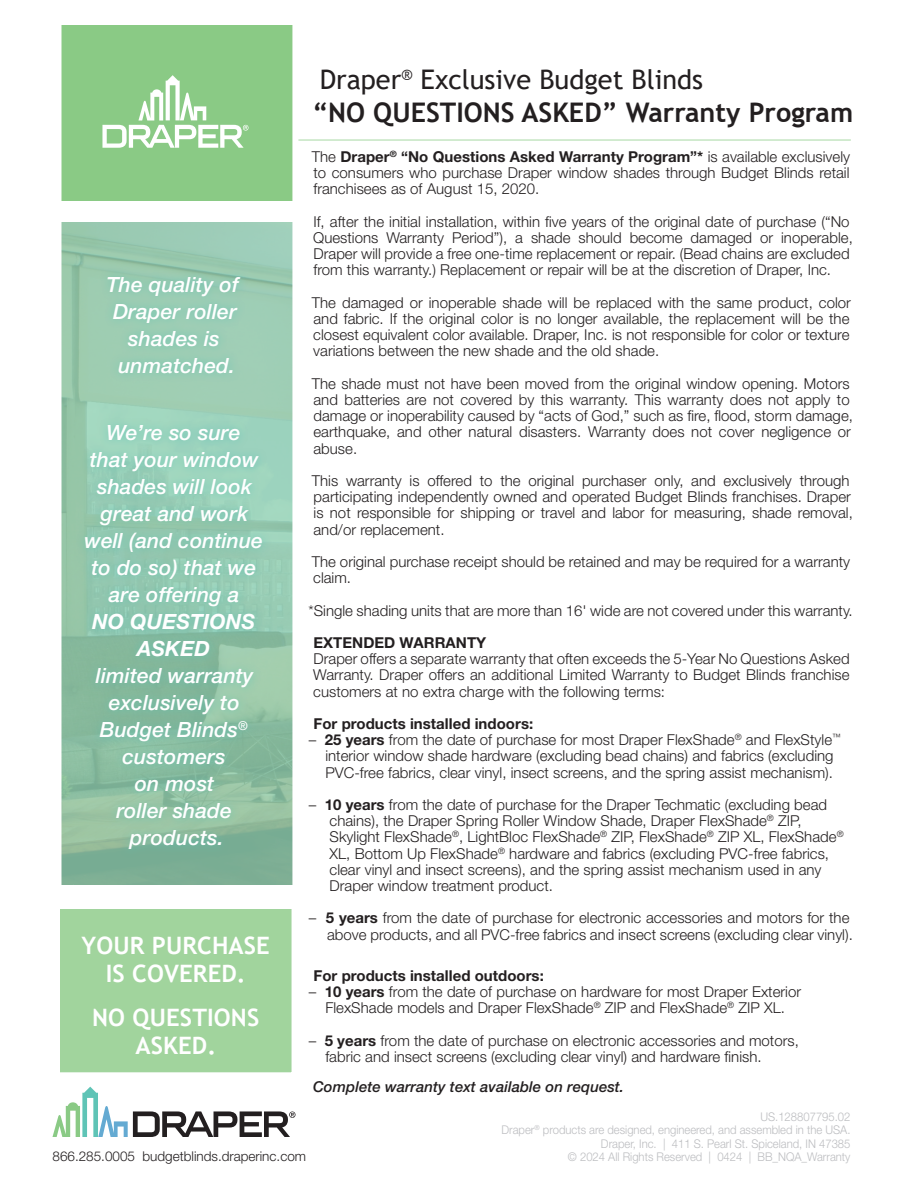
<style>
.page{position:relative;width:918px;height:1188px;background:#fff}
.page>*{position:absolute;margin:0;border:0;box-sizing:border-box;transform-origin:0 0}
.BODY_COPY{font:700 27px/33px "Trebuchet MS";color:#231f20}
.t1{font:700 24px/28.5px "Trebuchet MS";letter-spacing:.005em;color:#fff;text-align:center}
.t2{font:italic 500 21px/27px "Helvetica Neue LT Std";letter-spacing:.005em;color:#fff;text-align:center}
.t3{font:300 15px/16.2px "Helvetica Neue LT Std";color:#231f20}
.t4{font:700 15px "Helvetica Neue LT Std";color:#231f20}
.t5{font:italic 500 15px "Helvetica Neue LT Std";color:#231f20}
.BODY_COPY-2{font:300 13.5px "Helvetica Neue LT Std";color:#231f20}
.t6{font:300 12px/13.5px "Helvetica Neue LT Std";color:#bcbdc0;text-align:right;scale:.94 1}
.s1{font-weight:700}
.s2{font-weight:400}
</style>
<div class="page">
<hr style="left:75px;top:139px;width:776px;height:2px;background:#8aca85">
<div style="left:60px;top:909px;width:232px;height:164px;background:#a1d49d"></div>
<svg style="left:52px;top:1087px;width:243px;height:50px"></svg>
<div style="left:58px;top:8px;width:237px;height:196px;background:#8aca85"></div>
<div style="left:56px;top:4px;width:242px;height:203px;border:6px solid #fff"></div>
<svg style="left:102px;top:75px;width:147px;height:73px"></svg>
<div style="left:0;top:0;width:918px;height:24px;background:#fff"></div>
<svg style="left:61px;top:222px;width:232px;height:663px;background:#94c3a9"></svg>
<div style="left:76px;top:267px;width:195px;height:591px;background:#5fc4b6;opacity:.75"></div>
<p class="t2" style="left:106px;top:271px;width:134px">The quality of<br>Draper roller shades is unmatched.</p>
<p class="t2" style="left:85px;top:419px;width:180px">We’re so sure<br>that your window shades will look great and work well (and continue to do so) that we are offering a<br><span class="s1">NO QUESTIONS<br>ASKED<br></span>limited warranty exclusively to<br>Budget Blinds<sup>® </sup>customers<br>on most<br>roller shade products.</p>
<h2 class="t1" style="left:82px;top:931px;width:190px">YOUR PURCHASE<br>IS COVERED.</h2>
<h2 class="t1" style="left:92px;top:1003px;width:169px">NO QUESTIONS<br>ASKED.</h2>
<p class="BODY_COPY" style="left:312px;top:63px;width:542px"><span class="s2">Draper</span><sup>®</sup> <span class="s2">Exclusive Budget Blinds<br></span>“NO QUESTIONS ASKED” Warranty Program</p>
<p class="t3" style="left:312px;top:148px;width:540px;text-align:justify">The <span class="s1">Draper</span><sup>®</sup> <span class="s1">“No Questions Asked Warranty Program”*</span> is available exclusively to consumers who purchase Draper window shades through Budget Blinds retail franchisees as of August 15, 2020.</p>
<p class="t3" style="left:313px;top:213px;width:541px">If, after the initial installation, within five years of the original date of purchase (“No Questions Warranty Period”), a shade should become damaged or inoperable, Draper will provide a free one-time replacement or repair. (Bead chains are excluded from this warranty.) Replacement or repair will be at the discretion of Draper, Inc.</p>
<p class="t3" style="left:312px;top:294px;width:541px;text-align:justify">The damaged or inoperable shade will be replaced with the same product, color and fabric. If the original color is no longer available, the replacement will be the closest equivalent color available. Draper, Inc. is not responsible for color or texture variations between the new shade and the old shade.</p>
<p class="t3" style="left:312px;top:375px;width:543px">The shade must not have been moved from the original window opening. Motors and batteries are not covered by this warranty. This warranty does not apply to damage or inoperability caused by “acts of God,” such as fire, flood, storm damage, earthquake, and other natural disasters. Warranty does not cover negligence or abuse.</p>
<p class="t3" style="left:312px;top:472px;width:543px">This warranty is offered to the original purchaser only, and exclusively through participating independently owned and operated Budget Blinds franchises. Draper is not responsible for shipping or travel and labor for measuring, shade removal, and/or replacement.</p>
<p class="t3" style="left:312px;top:553px;width:540px">The original purchase receipt should be retained and may be required for a warranty claim.</p>
<p class="t3" style="left:308px;top:602px;width:546px">*Single shading units that are more than 16' wide are not covered under this warranty.</p>
<p class="t4" style="left:314px;top:633px;width:174px">EXTENDED WARRANTY</p>
<p class="t3" style="left:313px;top:650px;width:538px;text-align:justify">Draper offers a separate warranty that often exceeds the 5-Year No Questions Asked Warranty. Draper offers an additional Limited Warranty to Budget Blinds franchise customers at no extra charge with the following terms:</p>
<p class="t4" style="left:314px;top:714px;width:221px">For products installed indoors:</p>
<p class="t3" style="left:325px;top:731px;width:517px;text-indent:-17px">– <span class="s1">25 years</span> from the date of purchase for most Draper FlexShade<sup>®</sup> and FlexStyle<sup>™ </sup>interior window shade hardware (excluding bead chains) and fabrics (excluding<br>PVC-free fabrics, clear vinyl, insect screens, and the spring assist mechanism).</p>
<p class="t3" style="left:330px;top:796px;width:516px;text-indent:-21px">– <span class="s1">10 years</span> from the date of purchase for the Draper Techmatic (excluding bead chains), the Draper Spring Roller Window Shade, Draper FlexShade<sup>®</sup> ZIP, Skylight FlexShade<sup>®</sup>, LightBloc FlexShade<sup>®</sup> ZIP, FlexShade<sup>®</sup> ZIP XL, FlexShade<sup>® </sup>XL, Bottom Up FlexShade<sup>®</sup> hardware and fabrics (excluding PVC-free fabrics, clear vinyl and insect screens), and the spring assist mechanism used in any Draper window treatment product.</p>
<p class="t3" style="left:309px;top:910px;width:546px;text-align:right">– <span class="s1">5 years</span> from the date of purchase for electronic accessories and motors for the above products, and all PVC-free fabrics and insect screens (excluding clear vinyl).</p>
<p class="t4" style="left:314px;top:966px;width:232px">For products installed outdoors:</p>
<p class="t3" style="left:309px;top:983px;width:494px;text-align:center">– <span class="s1">10 years</span> from the date of purchase on hardware for most Draper Exterior<br>FlexShade models and Draper FlexShade<sup>®</sup> ZIP and FlexShade<sup>®</sup> ZIP XL.</p>
<p class="t3" style="left:325px;top:1032px;width:475px;text-indent:-17px">– <span class="s1">5 years</span> from the date of purchase on electronic accessories and motors, fabric and insect screens (excluding clear vinyl) and hardware finish.</p>
<p class="t5" style="left:313px;top:1077px;width:313px">Complete warranty text available on request.</p>
<p class="t6" style="left:502px;top:1109px;width:373px">US.128807795.02<br>Draper<sup>®</sup> products are designed, engineered, and assembled in the USA.<br>Draper, Inc. | 411 S. Pearl St. Spiceland, IN 47385</p>
<p class="BODY_COPY-2" style="left:52px;top:1148px;width:255px">866.285.0005 budgetblinds.draperinc.com</p>
<p class="t6" style="left:568px;top:1150px;width:302px">© 2024 All Rights Reserved | 0424 | BB_NQA_Warranty</p>
</div>
